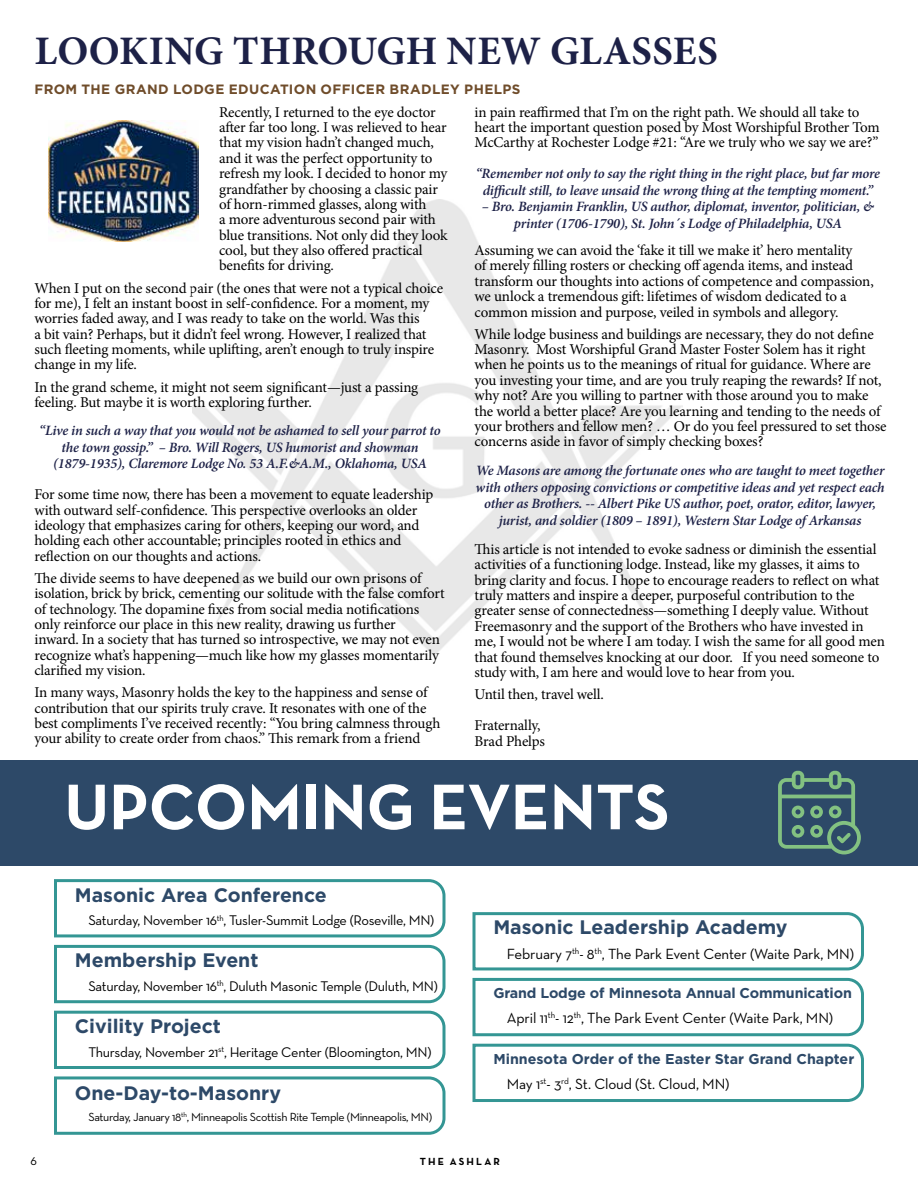
<style>
.page{position:relative;width:918px;height:1188px;background:#fff}
.page>*{position:absolute;margin:0;border:0;box-sizing:border-box;transform-origin:0 0}
.t1{font:700 65.55px "Neutra Text";color:#fff}
.t2{font:700 40.5px "Minion Pro";letter-spacing:.005em;color:#1d2147}
.t3{font:700 19.5px "Gotham";color:#2d4968}
.t4{font:15px/15.3px "Minion Pro";letter-spacing:-.015em;color:#000}
.t5{font:15px "Neutra Text";letter-spacing:-.01em;color:#000}
.t6{font:italic 600 14.25px/16.5px "Minion Pro";letter-spacing:-.015em;color:#1d2147;text-align:center}
.t7{font:14.25px "Neutra Text";letter-spacing:-.02em;color:#000}
.t8{font:700 14.25px "Gotham";letter-spacing:-.01em;color:#2d4968}
.t9{font:700 13.5px "Gotham";letter-spacing:.025em;color:#6f4c2a}
.t10{font:12.75px "Neutra Text";color:#000}
.t11{font:12px "Neutra Text";letter-spacing:-.03em;color:#000}
.t12{font:700 10.5px "Neutra Text";letter-spacing:.205em;color:#000}
</style>
<div class="page">
<svg style="left:472px;top:912px;width:392px;height:190px"></svg>
<svg style="left:54px;top:879px;width:392px;height:256px"></svg>
<img style="left:48px;top:120px;width:151px;height:122px">
<img style="left:193px;top:200px;width:489px;height:456px">
<div style="left:0;top:760px;width:918px;height:105px;background:#2d4968"></div>
<svg style="left:778px;top:771px;width:83px;height:83px"></svg>
<h2 class="t2" style="left:35px;top:22px;width:685px">LOOKING THROUGH NEW GLASSES</h2>
<p class="t9" style="left:34px;top:81px;width:488px">FROM THE GRAND LODGE EDUCATION OFFICER BRADLEY PHELPS</p>
<p class="t4" style="left:219px;top:104px;width:230px">Recently, I returned to the eye doctor after far too long. I was relieved to hear that my vision hadn’t changed much, and it was the perfect opportunity to refresh my look. I decided to honor my grandfather by choosing a classic pair of horn-rimmed glasses, along with<br>a more adventurous second pair with blue transitions. Not only did they look cool, but they also offered practical benefits for driving.</p>
<p class="t4" style="left:34px;top:280px;width:410px">When I put on the second pair (the ones that were not a typical choice for me), I felt an instant boost in self-confidence. For a moment, my worries faded away, and I was ready to take on the world. Was this<br>a bit vain? Perhaps, but it didn’t feel wrong. However, I realized that such fleeting moments, while uplifting, aren’t enough to truly inspire change in my life.</p>
<p class="t4" style="left:34px;top:379px;width:385px">In the grand scheme, it might not seem significant—just a passing feeling. But maybe it is worth exploring further.</p>
<p class="t4" style="left:475px;top:104px;width:407px">in pain reaffirmed that I’m on the right path. We should all take to heart the important question posed by Most Worshipful Brother Tom<br>McCarthy at Rochester Lodge #21: “Are we truly who we say we are?”</p>
<p class="t6" style="left:476px;top:165px;width:406px">“Remember not only to say the right thing in the right place, but far more difficult still, to leave unsaid the wrong thing at the tempting moment.”</p>
<p class="t6" style="left:482px;top:198px;width:394px">– Bro. Benjamin Franklin, US author, diplomat, inventor, politician, &amp; printer (1706-1790), St. John´s Lodge of Philadelphia, USA</p>
<p class="t4" style="left:475px;top:243px;width:401px">Assuming we can avoid the ‘fake it till we make it’ hero mentality<br>of merely filling rosters or checking off agenda items, and instead transform our thoughts into actions of competence and compassion, we unlock a tremendous gift: lifetimes of wisdom dedicated to a common mission and purpose, veiled in symbols and allegory.</p>
<p class="t4" style="left:475px;top:326px;width:414px">While lodge business and buildings are necessary, they do not define Masonry. Most Worshipful Grand Master Foster Solem has it right when he points us to the meanings of ritual for guidance. Where are you investing your time, and are you truly reaping the rewards? If not, why not? Are you willing to partner with those around you to make the world a better place? Are you learning and tending to the needs of your brothers and fellow men? … Or do you feel pressured to set those concerns aside in favor of simply checking boxes?</p>
<p class="t6" style="left:39px;top:422px;width:403px">“Live in such a way that you would not be ashamed to sell your parrot to the town gossip.” – Bro. Will Rogers, US humorist and showman (1879-1935), Claremore Lodge No. 53 A.F.&amp;A.M., Oklahoma, USA</p>
<p class="t6" style="left:476px;top:462px;width:411px">We Masons are among the fortunate ones who are taught to meet together with others opposing convictions or competitive ideas and yet respect each other as Brothers. -- Albert Pike US author, poet, orator, editor, lawyer, jurist, and soldier (1809 – 1891), Western Star Lodge of Arkansas</p>
<p class="t4" style="left:34px;top:487px;width:400px">For some time now, there has been a movement to equate leadership with outward self-confidence. This perspective overlooks an older ideology that emphasizes caring for others, keeping our word, and holding each other accountable; principles rooted in ethics and reflection on our thoughts and actions.</p>
<p class="t4" style="left:34px;top:570px;width:412px">The divide seems to have deepened as we build our own prisons of isolation, brick by brick, cementing our solitude with the false comfort of technology. The dopamine fixes from social media notifications only reinforce our place in this new reality, drawing us further<br>inward. In a society that has turned so introspective, we may not even recognize what’s happening—much like how my glasses momentarily clarified my vision.</p>
<p class="t4" style="left:34px;top:685px;width:407px">In many ways, Masonry holds the key to the happiness and sense of contribution that our spirits truly crave. It resonates with one of the best compliments I’ve received recently: “You bring calmness through your ability to create order from chaos.” This remark from a friend</p>
<p class="t4" style="left:475px;top:541px;width:412px">This article is not intended to evoke sadness or diminish the essential activities of a functioning lodge. Instead, like my glasses, it aims to bring clarity and focus. I hope to encourage readers to reflect on what truly matters and inspire a deeper, purposeful contribution to the greater sense of connectedness—something I deeply value. Without Freemasonry and the support of the Brothers who have invested in me, I would not be where I am today. I wish the same for all good men that found themselves knocking at our door. If you need someone to study with, I am here and would love to hear from you.</p>
<p class="t4" style="left:475px;top:679px;width:131px;line-height:30.8px">Until then, travel well.<br>Fraternally,</p>
<p class="t4" style="left:475px;top:734px;width:72px">Brad Phelps</p>
<h1 class="t1" style="left:64px;top:766px;width:607px">UPCOMING EVENTS</h1>
<h3 class="t3" style="left:75px;top:882px;width:254px">Masonic Area Conference</h3>
<p class="t7" style="left:88px;top:912px;width:348px">Saturday, November 16<sup>th</sup>, Tusler-Summit Lodge (Roseville, MN)</p>
<h3 class="t3" style="left:493px;top:914px;width:296px">Masonic Leadership Academy</h3>
<p class="t5" style="left:507px;top:945px;width:349px">February 7<sup>th</sup>- 8<sup>th</sup>, The Park Event Center (Waite Park, MN)</p>
<h3 class="t3" style="left:75px;top:948px;width:185px">Membership Event</h3>
<p class="t7" style="left:88px;top:978px;width:351px">Saturday, November 16<sup>th</sup>, Duluth Masonic Temple (Duluth, MN)</p>
<p class="t8" style="left:493px;top:983px;width:360px">Grand Lodge of Minnesota Annual Communication</p>
<p class="t5" style="left:507px;top:1008px;width:328px">April 11<sup>th</sup>- 12<sup>th</sup>, The Park Event Center (Waite Park, MN)</p>
<h3 class="t3" style="left:75px;top:1013px;width:148px">Civility Project</h3>
<p class="t7" style="left:88px;top:1043px;width:345px">Thursday, November 21<sup>st</sup>, Heritage Center (Bloomington, MN)</p>
<p class="t8" style="left:493px;top:1049px;width:363px">Minnesota Order of the Easter Star Grand Chapter</p>
<p class="t5" style="left:507px;top:1074px;width:224px">May 1<sup>st</sup>- 3<sup>rd</sup>, St. Cloud (St. Cloud, MN)</p>
<h3 class="t3" style="left:75px;top:1080px;width:208px">One-Day-to-Masonry</h3>
<p class="t11" style="left:88px;top:1110px;width:345px">Saturday, January 18<sup>th</sup>, Minneapolis Scottish Rite Temple (Minneapolis, MN)</p>
<p class="t10" style="left:31px;top:1152px;width:8px">6</p>
<p class="t12" style="left:420px;top:1155px;width:81px">THE ASHLAR</p>
</div>
